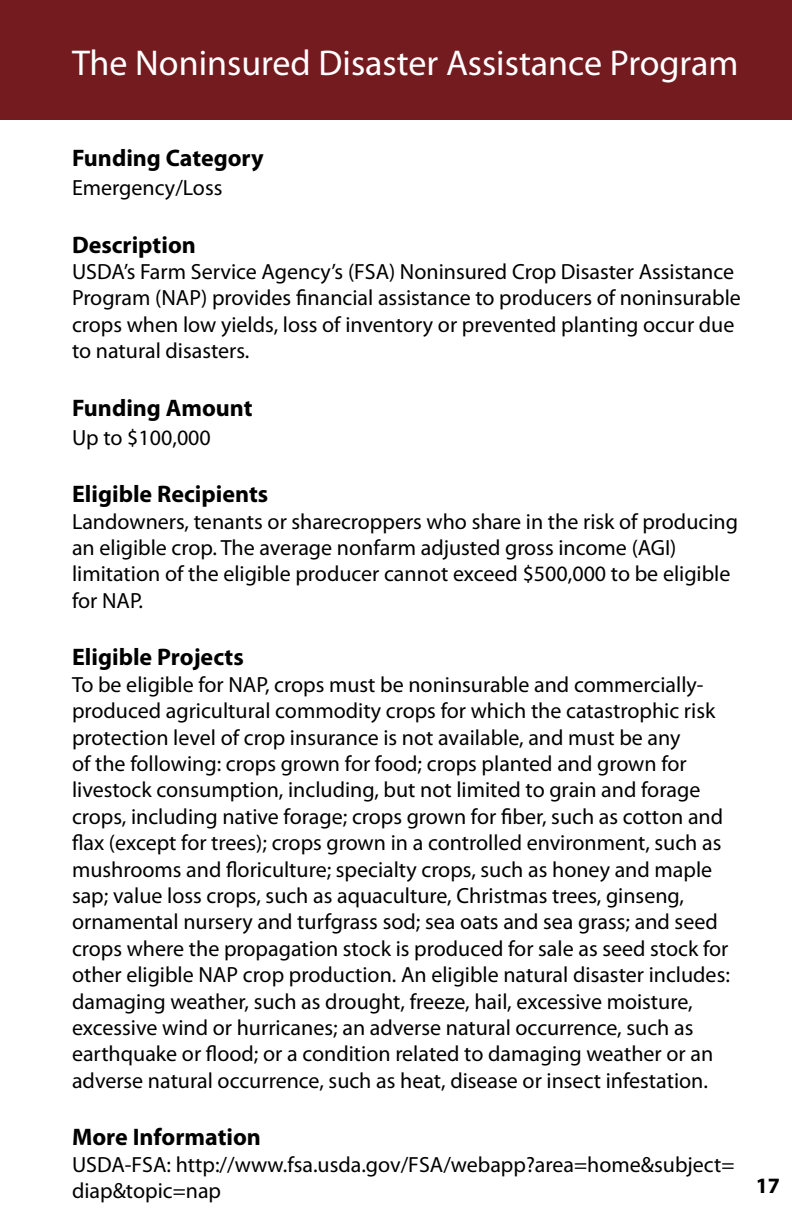
<style>
.page{position:relative;width:792px;height:1224px;background:#fff}
.page>*{position:absolute;margin:0;border:0;box-sizing:border-box;transform-origin:0 0}
.t1{font:36px "Myriad Pro";color:#fff}
.t2{font:700 24px "Myriad Pro";color:#000}
.t3{font:22px/26.4px "Myriad Pro";color:#000}
.t4{font:700 22px "Myriad Pro";color:#000}
</style>
<div class="page">
<div style="left:0;top:0;width:792px;height:120px;background:#741b20"></div>
<h1 class="t1" style="left:72px;top:41px;width:668px">The Noninsured Disaster Assistance Program</h1>
<p class="t2" style="left:72px;top:142px;width:193px">Funding Category</p>
<p class="t3" style="left:72px;top:174px;width:152px">Emergency/Loss</p>
<p class="t2" style="left:72px;top:229px;width:125px">Description</p>
<p class="t3" style="left:72px;top:258px;width:670px">USDA’s Farm Service Agency’s (FSA) Noninsured Crop Disaster Assistance Program (NAP) provides financial assistance to producers of noninsurable crops when low yields, loss of inventory or prevented planting occur due to natural disasters.</p>
<p class="t2" style="left:72px;top:392px;width:182px">Funding Amount</p>
<p class="t3" style="left:72px;top:424px;width:140px">Up to $100,000</p>
<p class="t2" style="left:72px;top:478px;width:198px">Eligible Recipients</p>
<p class="t3" style="left:72px;top:508px;width:668px">Landowners, tenants or sharecroppers who share in the risk of producing an eligible crop. The average nonfarm adjusted gross income (AGI) limitation of the eligible producer cannot exceed $500,000 to be eligible for NAP.</p>
<p class="t2" style="left:72px;top:642px;width:173px">Eligible Projects</p>
<p class="t3" style="left:72px;top:671px;width:659px">To be eligible for NAP, crops must be noninsurable and commercially&shy;produced agricultural commodity crops for which the catastrophic risk protection level of crop insurance is not available, and must be any<br>of the following: crops grown for food; crops planted and grown for livestock consumption, including, but not limited to grain and forage crops, including native forage; crops grown for fiber, such as cotton and flax (except for trees); crops grown in a controlled environment, such as mushrooms and floriculture; specialty crops, such as honey and maple sap; value loss crops, such as aquaculture, Christmas trees, ginseng, ornamental nursery and turfgrass sod; sea oats and sea grass; and seed crops where the propagation stock is produced for sale as seed stock for other eligible NAP crop production. An eligible natural disaster includes: damaging weather, such as drought, freeze, hail, excessive moisture, excessive wind or hurricanes; an adverse natural occurrence, such as earthquake or flood; or a condition related to damaging weather or an adverse natural occurrence, such as heat, disease or insect infestation.</p>
<p class="t2" style="left:72px;top:1122px;width:190px">More Information</p>
<p class="t3" style="left:72px;top:1151px;width:664px">USDA-FSA: http://www.fsa.usda.gov/FSA/webapp?area=home&amp;subject= diap&amp;topic=nap</p>
<p class="t4" style="left:756px;top:1171px;width:26px">17</p>
</div>
